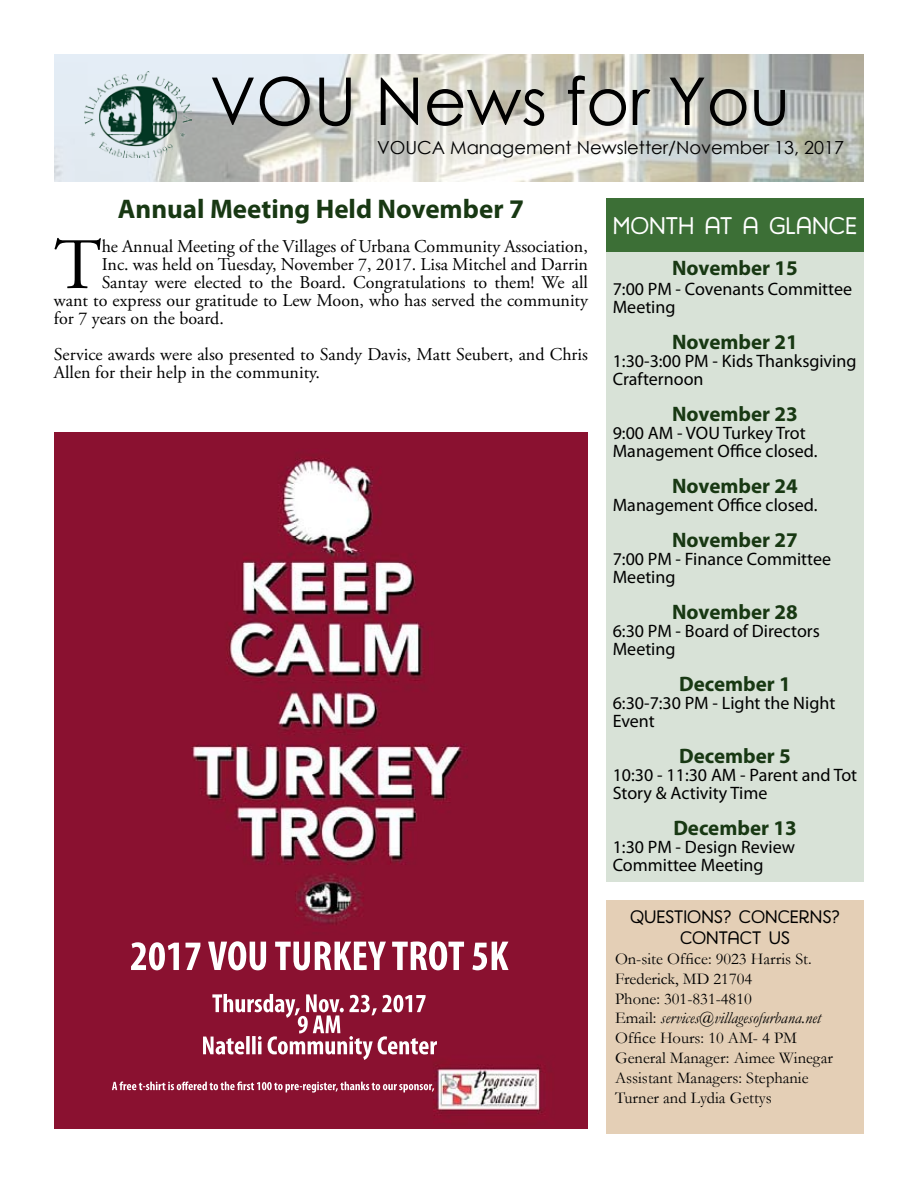
<style>
.page{position:relative;width:918px;height:1188px;background:#fff}
.page>*{position:absolute;margin:0;border:0;box-sizing:border-box;transform-origin:0 0}
.t1{font:72.3px "Adobe Garamond Pro";color:#000}
.t2{font:66px "Century Gothic";color:#000}
.t3{font:700 27px "Myriad Pro";color:#183813}
.t4{font:25.5px "Harman Retro";color:#fff}
.t5{font:24px "Harman Retro";color:#fff}
.t6{font:700 21px "Myriad Pro";color:#183813}
.t7{font:18px/18px "Adobe Garamond Pro";color:#000}
.t8{font:18px/18px "Myriad Pro";color:#000}
.t9{font:18px "Century Gothic";color:#000}
.t10{font:18px/21.6px "Harman Retro";color:#000;text-align:center}
.t11{font:16.5px/19.8px "Garamond";color:#000}
.s1{font-style:italic}
</style>
<div class="page">
<div style="left:606px;top:900px;width:258px;height:234px;background:#e4cfb6"></div>
<div style="left:606px;top:198px;width:258px;height:54px;background:#3c6f36"></div>
<img style="left:54px;top:54px;width:810px;height:127px">
<img style="left:84px;top:71px;width:107px;height:87px">
<img style="left:54px;top:433px;width:534px;height:695px">
<div style="left:606px;top:252px;width:258px;height:630px;background:#d8e2d7"></div>
<h2 class="t2" style="left:210px;top:55px;width:582px">VOU News for You</h2>
<p class="t9" style="left:377px;top:134px;width:468px">VOUCA Management Newsletter/November 13, 2017</p>
<h3 class="t3" style="left:118px;top:192px;width:408px">Annual Meeting Held November 7</h3>
<h1 class="t1" style="left:54px;top:222px;width:49px">T</h1>
<p class="t7" style="left:102px;top:238px;width:488px">he Annual Meeting of the Villages of Urbana Community Association,</p>
<p class="t7" style="left:102px;top:256px;width:488px">Inc. was held on Tuesday, November 7, 2017. Lisa Mitchel and Darrin</p>
<p class="t7" style="left:102px;top:274px;width:488px">Santay were elected to the Board. Congratulations to them! We all</p>
<p class="t7" style="left:54px;top:292px;width:536px">want to express our gratitude to Lew Moon, who has served the community</p>
<p class="t7" style="left:54px;top:310px;width:171px">for 7 years on the board.</p>
<p class="t7" style="left:54px;top:346px;width:536px">Service awards were also presented to Sandy Davis, Matt Seubert, and Chris<br>Allen for their help in the community.</p>
<h3 class="t4" style="left:616px;top:211px;width:239px">WEEK AT A GLANCE</h3>
<h3 class="t5" style="left:613px;top:212px;width:246px">MONTH AT A GLANCE</h3>
<p class="t6" style="left:672px;top:254px;width:127px">November 15</p>
<p class="t8" style="left:613px;top:279px;width:241px">7:00 PM - Covenants Committee<br>Meeting</p>
<p class="t6" style="left:672px;top:328px;width:127px">November 21</p>
<p class="t8" style="left:613px;top:351px;width:245px">1:30-3:00 PM - Kids Thanksgiving<br>Crafternoon</p>
<p class="t6" style="left:672px;top:400px;width:127px">November 23</p>
<p class="t8" style="left:613px;top:423px;width:206px">9:00 AM - VOU Turkey Trot<br>Management Office closed.</p>
<p class="t6" style="left:672px;top:472px;width:127px">November 24</p>
<p class="t8" style="left:613px;top:495px;width:206px">Management Office closed.</p>
<p class="t6" style="left:672px;top:526px;width:127px">November 27</p>
<p class="t8" style="left:613px;top:549px;width:220px">7:00 PM - Finance Committee<br>Meeting</p>
<p class="t6" style="left:672px;top:598px;width:127px">November 28</p>
<p class="t8" style="left:613px;top:621px;width:209px">6:30 PM - Board of Directors<br>Meeting</p>
<p class="t6" style="left:679px;top:670px;width:113px">December 1</p>
<p class="t8" style="left:613px;top:693px;width:224px">6:30-7:30 PM - Light the Night<br>Event</p>
<p class="t6" style="left:679px;top:742px;width:113px">December 5</p>
<p class="t8" style="left:613px;top:765px;width:246px">10:30 - 11:30 AM - Parent and Tot<br>Story &amp; Activity Time</p>
<p class="t6" style="left:673px;top:814px;width:125px">December 13</p>
<p class="t8" style="left:613px;top:837px;width:184px">1:30 PM - Design Review<br>Committee Meeting</p>
<p class="t10" style="left:630px;top:906px;width:211px">QUESTIONS? CONCERNS?<br>CONTACT US</p>
<p class="t11" style="left:615px;top:948px;width:219px">On-site Office: 9023 Harris St.<br>Frederick, MD 21704<br>Phone: 301-831-4810<br>Email: <span class="s1">services@villagesofurbana.net<br></span>Office Hours: 10 AM- 4 PM<br>General Manager: Aimee Winegar<br>Assistant Managers: Stephanie<br>Turner and Lydia Gettys</p>
</div>
